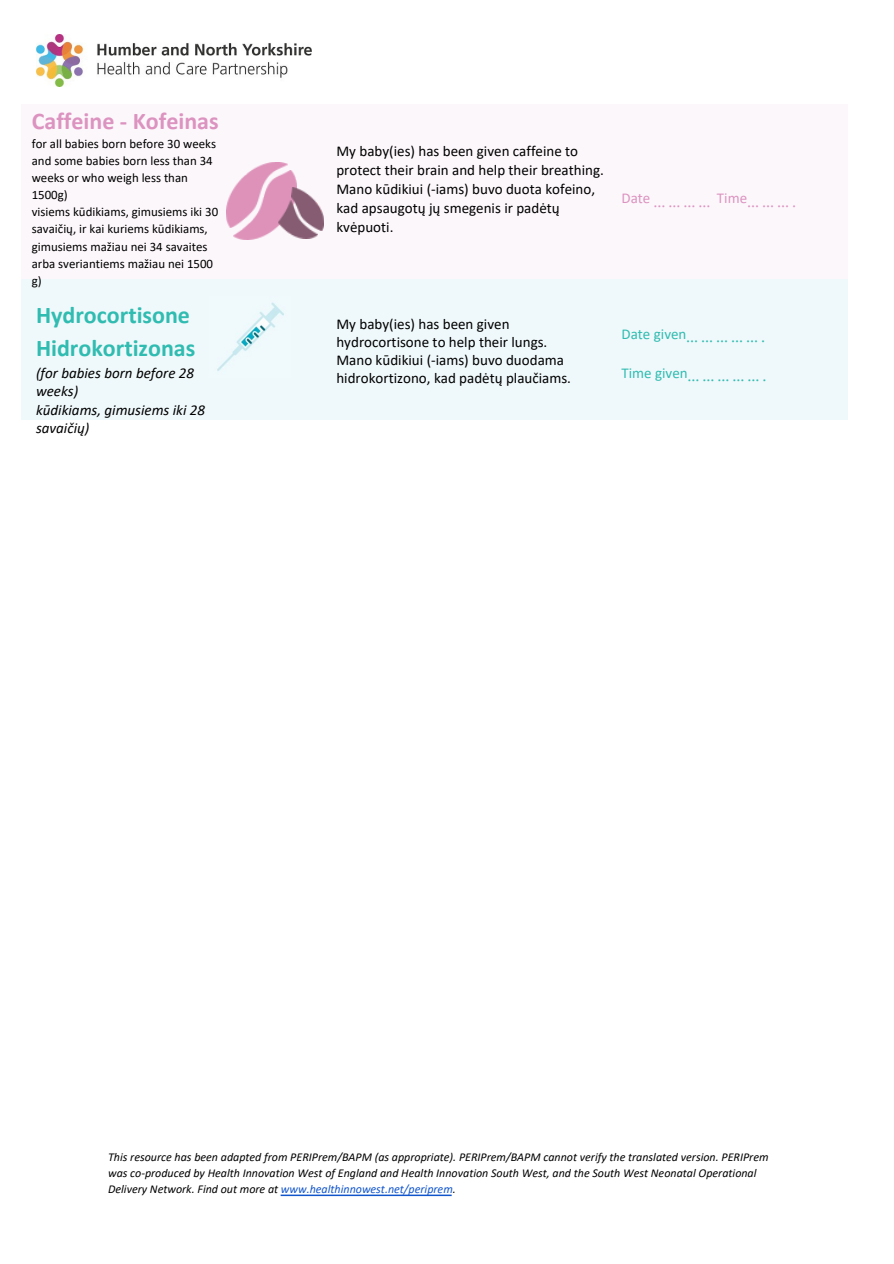
<style>
.page{position:relative;width:894px;height:1264px;background:#fff}
.page>*{position:absolute;margin:0;border:0;box-sizing:border-box;transform-origin:0 0}
.t1{font:700 24px/32.7px "Calibri";color:#30bcb1}
.t2{font:700 24px "Calibri";color:#dc93c0}
.t3{font:15px/19.2px "Calibri";color:#000}
.t4{font:italic 15px/18px "Calibri";color:#000}
.t5{font:15px "Calibri";color:#30bcb1}
.t6{font:15px "IBM Plex Sans";color:#30bcb1}
.t7{font:15px "Calibri";color:#dc93c0}
.t8{font:15px "IBM Plex Sans";color:#dc93c0}
.t9{font:12.9px/17.1px "Calibri";color:#000}
.t10{font:italic 12px/15.8px "Calibri";color:#000}
.s1{color:#15c}
</style>
<div class="page">
<div style="left:21px;top:104px;width:194px;height:175px;background:#fcf7fb"></div>
<div style="left:215px;top:104px;width:116px;height:175px;background:#fcf7fb"></div>
<div style="left:331px;top:104px;width:282px;height:175px;background:#fcf7fb"></div>
<div style="left:613px;top:104px;width:234px;height:175px;background:#fcf7fb"></div>
<div style="left:21px;top:279px;width:194px;height:140px;background:#eff8fa"></div>
<div style="left:215px;top:279px;width:116px;height:140px;background:#eff8fa"></div>
<div style="left:331px;top:279px;width:282px;height:140px;background:#eff8fa"></div>
<div style="left:613px;top:279px;width:234px;height:140px;background:#eff8fa"></div>
<hr style="left:280px;top:1194px;width:171px;height:1px;background:#15c">
<img style="left:36px;top:35px;width:276px;height:52px">
<img style="left:226px;top:163px;width:61px;height:65px">
<img style="left:233px;top:171px;width:63px;height:68px">
<img style="left:278px;top:201px;width:39px;height:37px">
<img style="left:291px;top:187px;width:32px;height:43px">
<img style="left:217px;top:302px;width:67px;height:69px">
<p class="t2" style="left:32px;top:111px;width:188px">Caffeine - Kofeinas</p>
<p class="t9" style="left:32px;top:136px;width:186px">for all babies born before 30 weeks and some babies born less than 34 weeks or who weigh less than<br>1500g)</p>
<h2 class="t9" style="left:32px;top:204px;width:188px">visiems kūdikiams, gimusiems iki 30 savaičių, ir kai kuriems kūdikiams, gimusiems mažiau nei 34 savaites arba sveriantiems mažiau nei 1500 g)</h2>
<p class="t1" style="left:36px;top:301px;width:161px">Hydrocortisone<br>Hidrokortizonas</p>
<p class="t4" style="left:36px;top:366px;width:170px">(for babies born before 28 weeks)<br>kūdikiams, gimusiems iki 28 savaičių)</p>
<p class="t3" style="left:336px;top:142px;width:269px">My baby(ies) has been given caffeine to protect their brain and help their breathing.<br>Mano kūdikiui (-iams) buvo duota kofeino, kad apsaugotų jų smegenis ir padėtų kvėpuoti.</p>
<h2 class="t7" style="left:621px;top:192px;width:30px">Date</h2>
<h2 class="t7" style="left:716px;top:192px;width:32px">Time</h2>
<p class="t8" style="left:653px;top:192px;width:59px">…………</p>
<h2 class="t8" style="left:747px;top:192px;width:51px">……….</h2>
<p class="t3" style="left:336px;top:316px;width:236px;line-height:18px">My baby(ies) has been given hydrocortisone to help their lungs.<br>Mano kūdikiui (-iams) buvo duodama hidrokortizono, kad padėtų plaučiams.</p>
<p class="t5" style="left:621px;top:328px;width:66px">Date given</p>
<h2 class="t5" style="left:621px;top:367px;width:68px">Time given</h2>
<h2 class="t6" style="left:685px;top:326px;width:81px">…………….</h2>
<p class="t6" style="left:687px;top:366px;width:81px">…………….</p>
<h2 class="t10" style="left:108px;top:1150px;width:661px">This resource has been adapted from PERIPrem/BAPM (as appropriate). PERIPrem/BAPM cannot verify the translated version. PERIPrem was co-produced by Health Innovation West of England and Health Innovation South West, and the South West Neonatal Operational<br>Delivery Network. Find out more at <span class="s1">www.healthinnowest.net/periprem</span>.</h2>
</div>
